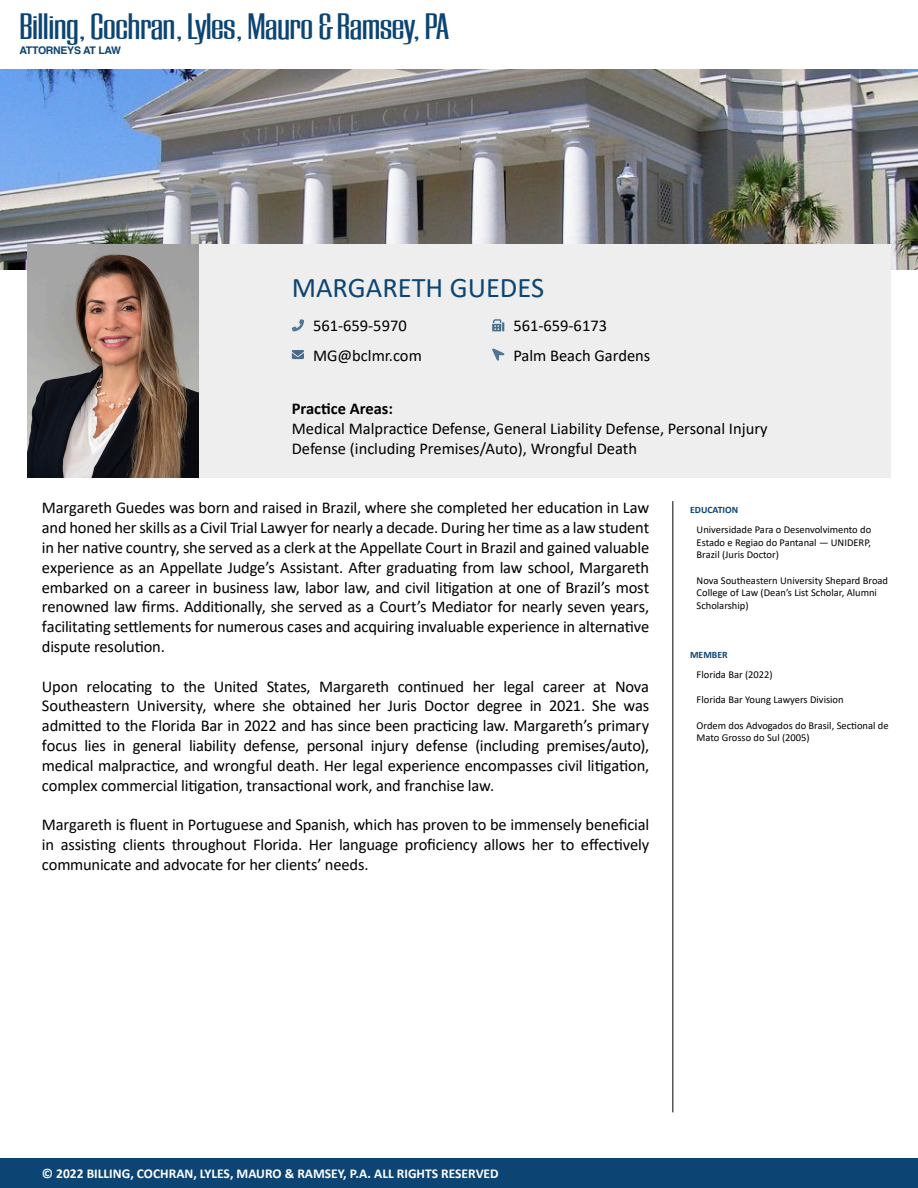
<style>
.page{position:relative;width:918px;height:1188px;background:#fff}
.page>*{position:absolute;margin:0;border:0;box-sizing:border-box;transform-origin:0 0}
.t1{font:500 38.25px "Europa Grotesque";letter-spacing:-.015em;color:#0c4473}
.t2{font:28.5px "Calibri";color:#0c4473}
.t3{font:16.5px/19.8px "Calibri";letter-spacing:-.005em;color:#000;text-align:justify}
.t4{font:700 16.5px "Calibri";color:#000}
.t5{font:700 13.5px "Calibri";color:#fff}
.t6{font:10.5px/12.6px "Calibri";color:#000}
.t7{font:700 10.5px "Helvetica";letter-spacing:-.025em;color:#0c4473}
.t8{font:700 9.75px "Calibri";color:#0c4473}
</style>
<div class="page">
<img style="left:0;top:69px;width:918px;height:201px">
<img style="left:27px;top:244px;width:173px;height:233px">
<div style="left:200px;top:244px;width:691px;height:233px;background:#eee"></div>
<svg style="left:292px;top:319px;width:12px;height:12px"></svg>
<svg style="left:292px;top:350px;width:12px;height:9px"></svg>
<svg style="left:492px;top:319px;width:12px;height:12px"></svg>
<svg style="left:492px;top:348px;width:12px;height:13px"></svg>
<hr style="left:672px;top:501px;width:1px;height:611px;background:#000">
<div style="left:1px;top:1159px;width:917px;height:29px;background:#0c4473"></div>
<p class="t1" style="left:19px;top:0;width:431px">Billing, Cochran, Lyles, Mauro &amp; Ramsey, PA</p>
<p class="t7" style="left:19px;top:42px;width:103px">ATTORNEYS AT LAW</p>
<p class="t2" style="left:292px;top:268px;width:254px">MARGARETH GUEDES</p>
<p class="t3" style="left:313px;top:316px;width:95px">561-659-5970</p>
<p class="t3" style="left:313px;top:345px;width:110px">MG@bclmr.com</p>
<p class="t3" style="left:513px;top:316px;width:95px">561-659-6173</p>
<p class="t3" style="left:513px;top:345px;width:139px">Palm Beach Gardens</p>
<p class="t4" style="left:292px;top:397px;width:103px">Practice Areas:</p>
<p class="t3" style="left:292px;top:418px;width:477px">Medical Malpractice Defense, General Liability Defense, Personal Injury<br>Defense (including Premises/Auto), Wrongful Death</p>
<p class="t3" style="left:42px;top:498px;width:609px">Margareth Guedes was born and raised in Brazil, where she completed her education in Law and honed her skills as a Civil Trial Lawyer for nearly a decade. During her time as a law student in her native country, she served as a clerk at the Appellate Court in Brazil and gained valuable experience as an Appellate Judge’s Assistant. After graduating from law school, Margareth embarked on a career in business law, labor law, and civil litigation at one of Brazil’s most renowned law firms. Additionally, she served as a Court’s Mediator for nearly seven years, facilitating settlements for numerous cases and acquiring invaluable experience in alternative dispute resolution.</p>
<p class="t3" style="left:42px;top:676px;width:609px">Upon relocating to the United States, Margareth continued her legal career at Nova Southeastern University, where she obtained her Juris Doctor degree in 2021. She was admitted to the Florida Bar in 2022 and has since been practicing law. Margareth’s primary focus lies in general liability defense, personal injury defense (including premises/auto), medical malpractice, and wrongful death. Her legal experience encompasses civil litigation, complex commercial litigation, transactional work, and franchise law.</p>
<p class="t3" style="left:42px;top:815px;width:609px">Margareth is fluent in Portuguese and Spanish, which has proven to be immensely beneficial in assisting clients throughout Florida. Her language proficiency allows her to effectively communicate and advocate for her clients’ needs.</p>
<p class="t8" style="left:690px;top:503px;width:50px">EDUCATION</p>
<p class="t6" style="left:697px;top:523px;width:176px;text-align:justify">Universidade Para o Desenvolvimento do Estado e Regiao do Pantanal — UNIDERP, Brazil (Juris Doctor)</p>
<p class="t6" style="left:697px;top:574px;width:193px">Nova Southeastern University Shepard Broad<br>College of Law (Dean’s List Scholar, Alumni<br>Scholarship)</p>
<p class="t8" style="left:690px;top:648px;width:39px">MEMBER</p>
<p class="t6" style="left:697px;top:668px;width:78px">Florida Bar (2022)</p>
<p class="t6" style="left:697px;top:693px;width:149px">Florida Bar Young Lawyers Division</p>
<p class="t6" style="left:697px;top:719px;width:194px">Ordem dos Advogados do Brasil, Sectional de<br>Mato Grosso do Sul (2005)</p>
<p class="t5" style="left:42px;top:1164px;width:458px">© 2022 BILLING, COCHRAN, LYLES, MAURO &amp; RAMSEY, P.A. ALL RIGHTS RESERVED</p>
</div>
